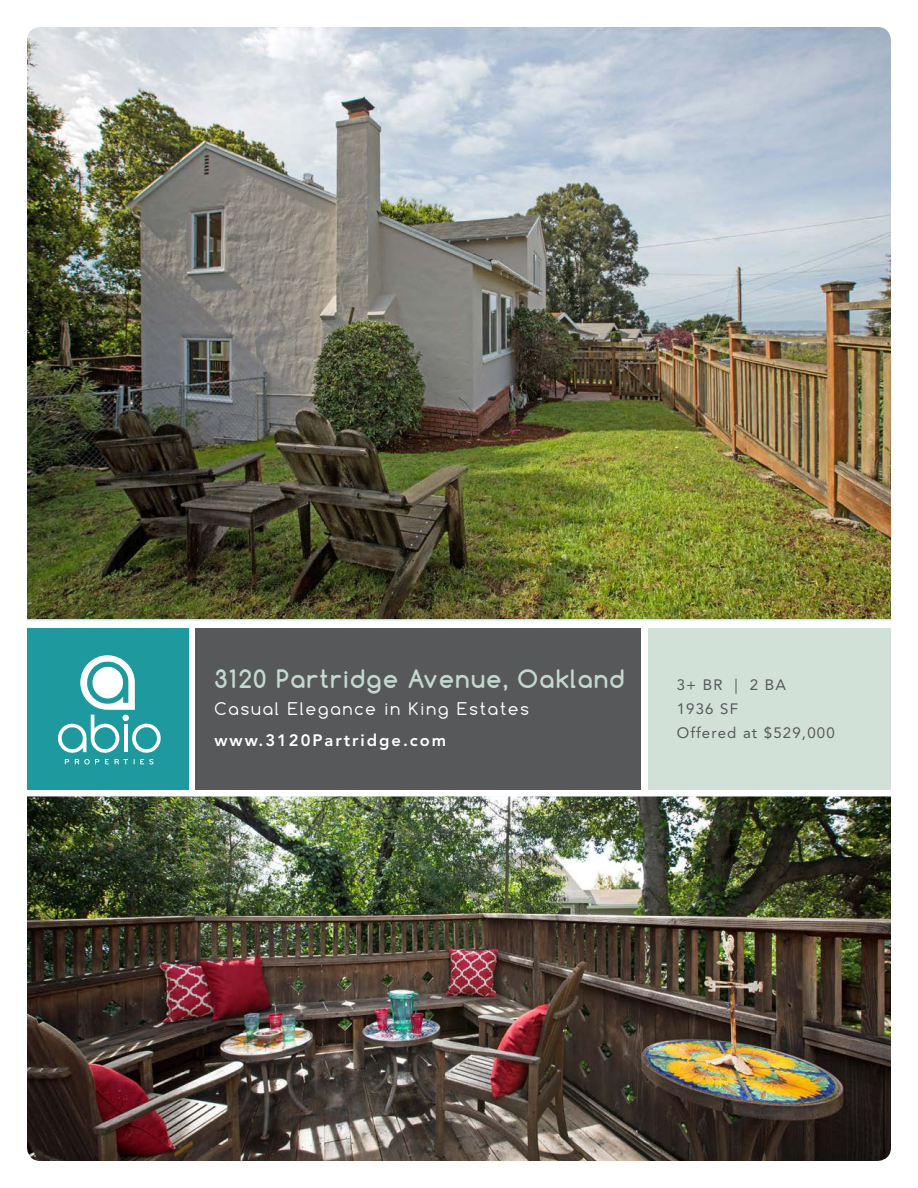
<style>
.page{position:relative;width:918px;height:1188px;background:#fff}
.page>*{position:absolute;margin:0;border:0;box-sizing:border-box;transform-origin:0 0}
.Listing_Address{font:700 24px "Comfortaa";letter-spacing:.06em;color:#c4d9ce}
.Listing_blurb{font:16.5px "Comfortaa";letter-spacing:.12em;color:#fff}
.Listing_URL{font:800 16.5px "Avenir LT Std";letter-spacing:.12em;color:#fff}
.Listing_specs__FRONT{font:15px "Avenir LT Std";letter-spacing:.08em;color:#57585a}
</style>
<div class="page">
<img style="left:27px;top:796px;width:864px;height:365px">
<img style="left:27px;top:27px;width:864px;height:592px">
<div style="left:27px;top:628px;width:162px;height:162px;background:#1e9a9f"></div>
<div style="left:196px;top:628px;width:445px;height:162px;background:#57585a"></div>
<div style="left:648px;top:628px;width:243px;height:162px;background:#d1e1d8"></div>
<svg style="left:58px;top:655px;width:103px;height:109px"></svg>
<p class="Listing_Address" style="left:214px;top:664px;width:412px">3120 Partridge Avenue, Oakland</p>
<p class="Listing_blurb" style="left:214px;top:698px;width:316px">Casual Elegance in King Estates</p>
<p class="Listing_URL" style="left:214px;top:730px;width:233px">www.3120Partridge.com</p>
<p class="Listing_specs__FRONT" style="left:677px;top:676px;width:111px">3+ BR | 2 BA</p>
<p class="Listing_specs__FRONT" style="left:677px;top:700px;width:63px">1936 SF</p>
<p class="Listing_specs__FRONT" style="left:677px;top:724px;width:160px">Offered at $529,000</p>
</div>
